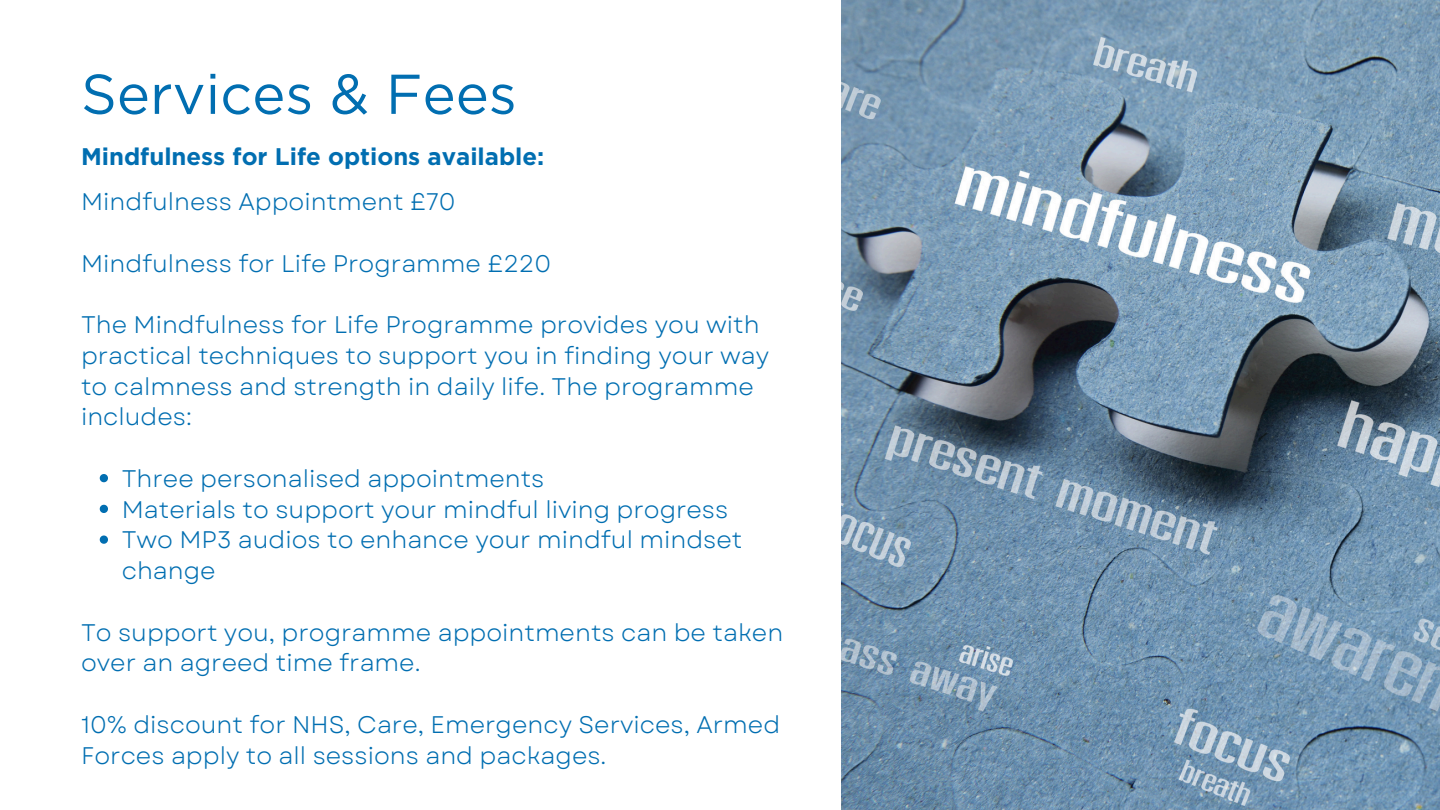
<style>
.page{position:relative;width:1440px;height:810px;background:#fff}
.page>*{position:absolute;margin:0;border:0;box-sizing:border-box;transform-origin:0 0}
.t1{font:56px "Gotham";color:#016eb1}
.t2{font:24px/30.8px "Garet";color:#016eb1}
.t3{font:700 24px "Gotham";color:#016eb1}
</style>
<div class="page">
<svg style="left:100px;top:474px;width:8px;height:8px"></svg>
<svg style="left:100px;top:505px;width:8px;height:8px"></svg>
<svg style="left:100px;top:536px;width:8px;height:8px"></svg>
<img style="left:842px;top:0;width:598px;height:810px">
<h1 class="t1" style="left:81px;top:60px;width:437px">Services &amp; Fees</h1>
<h2 class="t3" style="left:81px;top:142px;width:465px">Mindfulness for Life options available:</h2>
<p class="t2" style="left:81px;top:186px;width:376px">Mindfulness Appointment £70</p>
<p class="t2" style="left:81px;top:248px;width:472px">Mindfulness for Life Programme £220</p>
<p class="t2" style="left:81px;top:309px;width:690px">The Mindfulness for Life Programme provides you with practical techniques to support you in finding your way to calmness and strength in daily life. The programme includes:</p>
<p class="t2" style="left:122px;top:463px;width:424px">Three personalised appointments</p>
<p class="t2" style="left:122px;top:494px;width:608px">Materials to support your mindful living progress</p>
<p class="t2" style="left:122px;top:525px;width:622px">Two MP3 audios to enhance your mindful mindset change</p>
<p class="t2" style="left:81px;top:617px;width:704px">To support you, programme appointments can be taken over an agreed time frame.</p>
<p class="t2" style="left:81px;top:709px;width:701px">10% discount for NHS, Care, Emergency Services, Armed<br>Forces apply to all sessions and packages.</p>
</div>
